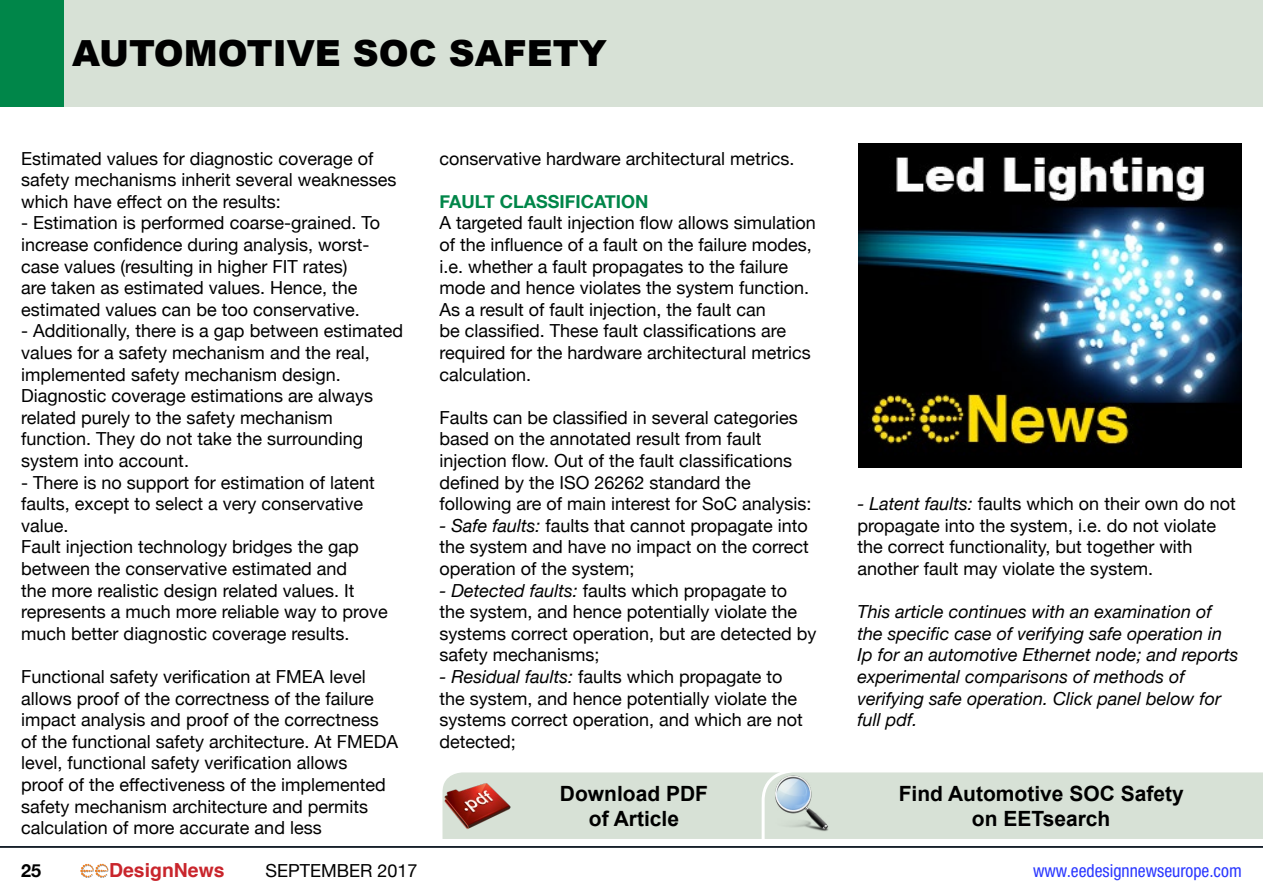
<style>
.page{position:relative;width:1263px;height:893px;background:#fff}
.page>*{position:absolute;margin:0;border:0;box-sizing:border-box;transform-origin:0 0}
.t1{font:900 36px "Arial";color:#000}
.t2{font:700 21px/25.2px "Arial";color:#000;text-align:center}
.t3{font:700 19.35px "Helvetica";color:#c9252c}
.t4{font:18px/21.6px "Helvetica Neue";color:#000}
.t5{font:italic 18px/21.6px "Helvetica Neue";color:#000}
.t6{font:condensed 18px "Helvetica Neue";color:#2b38ff}
.t7{font:700 18px "Helvetica Neue";color:#008649}
.t8{font:700 18px "Helvetica Neue";color:#000}
.s1{font-style:italic}
</style>
<div class="page">
<svg style="left:80px;top:864px;width:29px;height:14px"></svg>
<div style="left:64px;top:0;width:1199px;height:106px;background:#d7e1d6"></div>
<div style="left:0;top:0;width:64px;height:106px;background:#008649"></div>
<hr style="left:0;top:846px;width:1263px;height:2px;background:#000">
<div style="left:442px;top:772px;width:821px;height:67px;background:#d7e1d6"></div>
<img style="left:774px;top:776px;width:55px;height:55px">
<img style="left:858px;top:143px;width:384px;height:324px">
<h1 class="t1" style="left:72px;top:27px;width:536px">AUTOMOTIVE SOC SAFETY</h1>
<p class="t4" style="left:21px;top:148px;width:377px">Estimated values for diagnostic coverage of safety mechanisms inherit several weaknesses which have effect on the results:</p>
<p class="t4" style="left:21px;top:213px;width:360px">- Estimation is performed coarse-grained. To increase confidence during analysis, worst&shy;case values (resulting in higher FIT rates)<br>are taken as estimated values. Hence, the estimated values can be too conservative.</p>
<p class="t4" style="left:21px;top:321px;width:383px">- Additionally, there is a gap between estimated values for a safety mechanism and the real, implemented safety mechanism design.<br>Diagnostic coverage estimations are always related purely to the safety mechanism function. They do not take the surrounding system into account.</p>
<p class="t4" style="left:21px;top:472px;width:368px">- There is no support for estimation of latent faults, except to select a very conservative value.<br>Fault injection technology bridges the gap between the conservative estimated and<br>the more realistic design related values. It represents a much more reliable way to prove much better diagnostic coverage results.</p>
<p class="t4" style="left:21px;top:667px;width:378px">Functional safety verification at FMEA level allows proof of the correctness of the failure impact analysis and proof of the correctness of the functional safety architecture. At FMEDA level, functional safety verification allows<br>proof of the effectiveness of the implemented safety mechanism architecture and permits calculation of more accurate and less</p>
<p class="t4" style="left:439px;top:148px;width:357px">conservative hardware architectural metrics.</p>
<p class="t7" style="left:439px;top:187px;width:211px">FAULT CLASSIFICATION</p>
<p class="t4" style="left:439px;top:213px;width:378px">A targeted fault injection flow allows simulation of the influence of a fault on the failure modes, i.e. whether a fault propagates to the failure mode and hence violates the system function.<br>As a result of fault injection, the fault can<br>be classified. These fault classifications are required for the hardware architectural metrics calculation.</p>
<p class="t4" style="left:439px;top:408px;width:374px">Faults can be classified in several categories based on the annotated result from fault injection flow. Out of the fault classifications defined by the ISO 26262 standard the following are of main interest for SoC analysis:</p>
<p class="t4" style="left:439px;top:516px;width:371px;text-align:justify"><span class="s1">- Safe faults:</span> faults that cannot propagate into the system and have no impact on the correct operation of the system;</p>
<p class="t4" style="left:439px;top:580px;width:379px"><span class="s1">- Detected faults:</span> faults which propagate to the system, and hence potentially violate the systems correct operation, but are detected by safety mechanisms;</p>
<p class="t4" style="left:439px;top:667px;width:365px"><span class="s1">- Residual faults:</span> faults which propagate to the system, and hence potentially violate the systems correct operation, and which are not detected;</p>
<p class="t4" style="left:857px;top:494px;width:380px"><span class="s1">- Latent faults:</span> faults which on their own do not propagate into the system, i.e. do not violate the correct functionality, but together with another fault may violate the system.</p>
<p class="t5" style="left:857px;top:602px;width:382px">This article continues with an examination of the specific case of verifying safe operation in Ip for an automotive Ethernet node; and reports experimental comparisons of methods of verifying safe operation. Click panel below for full pdf.</p>
<p class="t2" style="left:560px;top:781px;width:150px">Download PDF of Article</p>
<p class="t2" style="left:899px;top:781px;width:287px">Find Automotive SOC Safety on EETsearch</p>
<p class="t8" style="left:21px;top:857px;width:22px">25</p>
<p class="t3" style="left:109px;top:855px;width:117px">DesignNews</p>
<p class="t4" style="left:265px;top:861px;width:154px">SEPTEMBER 2017</p>
<p class="t6" style="left:1033px;top:861px;width:210px">www.eedesignnewseurope.com</p>
</div>
